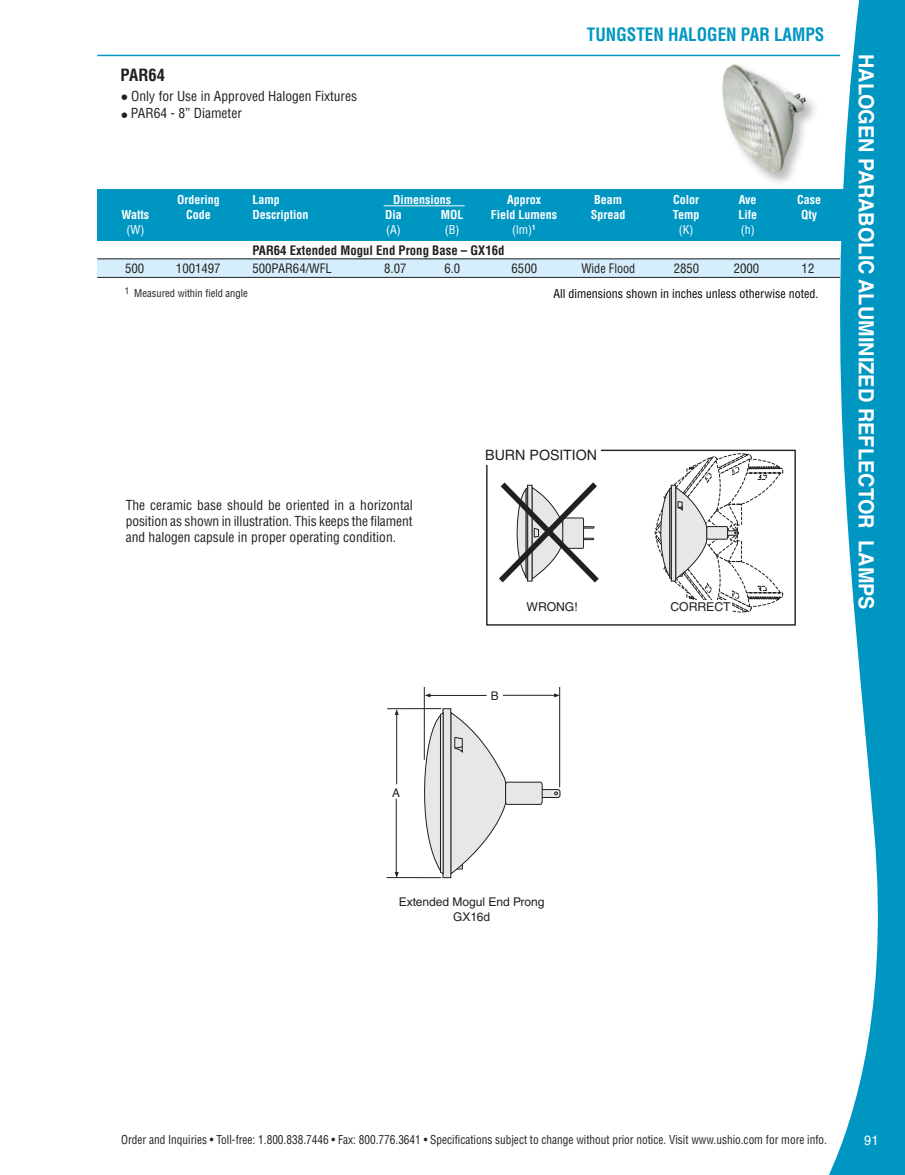
<style>
.page{position:relative;width:905px;height:1175px;background:#fff}
.page>*{position:absolute;margin:0;border:0;box-sizing:border-box;transform-origin:0 0}
.t1{font:700 21px "Helvetica LT Std";color:#fff;scale:.95 1}
.t2{font:700 condensed 18px "Helvetica LT Std";color:#0096c2;scale:.95 1}
.t3{font:700 condensed 16.5px "Helvetica LT Std";color:#231f20}
.t4{font:14.25px "Helvetica LT Std";color:#231f20}
.t5{font:condensed 13.5px/16.2px "Helvetica LT Std";color:#231f20;text-align:justify}
.t6{font:13.5px "Helvetica LT Std";color:#fff;scale:.95 1}
.t7{font:condensed 12.75px "Helvetica LT Std";color:#231f20}
.t8{font:700 condensed 12.75px "Helvetica LT Std";color:#231f20}
.t9{font:condensed 12.75px "Helvetica LT Std";color:#231f20;scale:.96 1}
.t10{font:12.15px "Helvetica LT Std";color:#231f20}
.t11{font:condensed 12px "Helvetica LT Std";color:#231f20;scale:.94 1}
.t12{font:700 condensed 12px "Helvetica LT Std";color:#fff}
.t13{font:condensed 12px "Helvetica LT Std";color:#000}
.t14{font:12px "Helvetica LT Std";color:#231f20}
.t15{font:condensed 12px "Helvetica LT Std";color:#fff}
.t16{font:11.85px "Helvetica";color:#231f20}
.t17{font:condensed 10.5px "Helvetica LT Std";color:#231f20}
.s1{font-size:18px}
</style>
<div class="page">
<svg style="left:818px;top:0;width:86px;height:1174px;fill:#0096c2"></svg>
<div style="left:97px;top:189px;width:750px;height:52px;background:#0096c2"></div>
<hr style="left:97px;top:55px;width:743px;height:1px;background:#0096c2">
<div style="left:720px;top:63px;width:99px;height:124px;background:#231f20;opacity:.3"></div>
<img style="left:722px;top:64px;width:84px;height:109px">
<div style="left:97px;top:259px;width:742px;height:18px;background:#d4effb"></div>
<hr style="left:383px;top:205px;width:81px;height:1px;background:#fff">
<hr style="left:97px;top:258px;width:743px;height:1px;background:#231f20">
<hr style="left:97px;top:277px;width:743px;height:1px;background:#231f20">
<div style="left:443px;top:708px;width:8px;height:169px;background:#e6e7e9"></div>
<div style="left:536px;top:789px;width:24px;height:8px;background:#e6e7e9;border-radius:2px"></div>
<div style="left:535px;top:789px;width:25px;height:9px;border:1px solid #231f20;border-radius:2px"></div>
<svg style="left:554px;top:791px;width:4px;height:4px"></svg>
<svg style="left:450px;top:711px;width:93px;height:164px"></svg>
<svg style="left:423px;top:711px;width:21px;height:163px"></svg>
<hr style="left:387px;top:708px;width:54px;height:1px;background:#231f20">
<hr style="left:386px;top:877px;width:55px;height:1px;background:#231f20">
<hr style="left:396px;top:713px;width:1px;height:71px;background:#231f20">
<svg style="left:395px;top:709px;width:3px;height:6px"></svg>
<svg style="left:395px;top:872px;width:3px;height:5px"></svg>
<hr style="left:424px;top:687px;width:1px;height:72px;background:#231f20">
<hr style="left:559px;top:687px;width:1px;height:100px;background:#231f20">
<hr style="left:429px;top:695px;width:57px;height:1px;background:#231f20">
<svg style="left:425px;top:693px;width:5px;height:4px"></svg>
<svg style="left:554px;top:693px;width:5px;height:4px"></svg>
<hr style="left:396px;top:798px;width:1px;height:76px;background:#231f20">
<hr style="left:503px;top:695px;width:53px;height:1px;background:#231f20">
<svg style="left:486px;top:449px;width:309px;height:176px"></svg>
<svg style="left:654px;top:449px;width:129px;height:177px"></svg>
<svg style="left:493px;top:476px;width:111px;height:112px"></svg>
<p class="t3" style="left:121px;top:64px;width:46px">PAR64</p>
<p class="t5" style="left:122px;top:88px;width:237px"><span class="s1">•</span> Only for Use in Approved Halogen Fixtures</p>
<p class="t5" style="left:122px;top:105px;width:122px"><span class="s1">•</span> PAR64 - 8” Diameter</p>
<p class="t2" style="left:587px;top:23px;width:251px">TUNGSTEN HALOGEN PAR LAMPS</p>
<p class="t12" style="left:177px;top:192px;width:44px">Ordering</p>
<p class="t12" style="left:252px;top:192px;width:29px">Lamp</p>
<p class="t12" style="left:393px;top:192px;width:59px">Dimensions</p>
<p class="t12" style="left:507px;top:192px;width:35px">Approx</p>
<p class="t12" style="left:594px;top:192px;width:30px">Beam</p>
<p class="t12" style="left:673px;top:192px;width:28px">Color</p>
<p class="t12" style="left:738px;top:192px;width:19px">Ave</p>
<p class="t12" style="left:797px;top:192px;width:25px">Case</p>
<p class="t12" style="left:121px;top:207px;width:29px">Watts</p>
<p class="t12" style="left:186px;top:207px;width:26px">Code</p>
<p class="t12" style="left:252px;top:207px;width:57px">Description</p>
<p class="t12" style="left:385px;top:207px;width:18px">Dia</p>
<p class="t12" style="left:440px;top:207px;width:24px">MOL</p>
<p class="t12" style="left:491px;top:207px;width:68px">Field Lumens</p>
<p class="t12" style="left:590px;top:207px;width:36px">Spread</p>
<p class="t12" style="left:673px;top:207px;width:28px">Temp</p>
<p class="t12" style="left:738px;top:207px;width:20px">Life</p>
<p class="t12" style="left:801px;top:207px;width:17px">Qty</p>
<p class="t15" style="left:126px;top:222px;width:19px">(W)</p>
<p class="t15" style="left:386px;top:222px;width:16px">(A)</p>
<p class="t15" style="left:444px;top:222px;width:16px">(B)</p>
<p class="t15" style="left:512px;top:222px;width:25px">(lm)<sup>1</sup></p>
<p class="t15" style="left:678px;top:222px;width:16px">(K)</p>
<p class="t15" style="left:740px;top:222px;width:15px">(h)</p>
<p class="t8" style="left:252px;top:242px;width:254px">PAR64 Extended Mogul End Prong Base – GX16d</p>
<p class="t7" style="left:125px;top:260px;width:21px">500</p>
<p class="t7" style="left:176px;top:260px;width:46px">1001497</p>
<p class="t7" style="left:252px;top:260px;width:81px">500PAR64/WFL</p>
<p class="t7" style="left:384px;top:260px;width:24px">8.07</p>
<p class="t7" style="left:444px;top:260px;width:17px">6.0</p>
<p class="t7" style="left:511px;top:260px;width:27px">6500</p>
<p class="t9" style="left:581px;top:260px;width:58px">Wide Flood</p>
<p class="t7" style="left:673px;top:260px;width:27px">2850</p>
<p class="t7" style="left:733px;top:260px;width:27px">2000</p>
<p class="t7" style="left:801px;top:260px;width:14px">12</p>
<p class="t17" style="left:125px;top:287px;width:124px"><sup>1</sup> Measured within field angle</p>
<p class="t13" style="left:553px;top:286px;width:266px">All dimensions shown in inches unless otherwise noted.</p>
<p class="t5" style="left:126px;top:497px;width:288px">The ceramic base should be oriented in a horizontal position as shown in illustration. This keeps the filament and halogen capsule in proper operating condition.</p>
<p class="t4" style="left:485px;top:447px;width:113px">BURN POSITION</p>
<p class="t10" style="left:526px;top:599px;width:53px">WRONG!</p>
<p class="t10" style="left:670px;top:599px;width:62px">CORRECT</p>
<p class="t16" style="left:491px;top:685px;width:9px">B</p>
<h1 class="t1" style="left:879px;top:54px;width:586px;rotate:90deg">HALOGEN PARABOLIC ALUMINIZED REFLECTOR LAMPS</h1>
<p class="t16" style="left:392px;top:782px;width:9px">A</p>
<p class="t14" style="left:399px;top:895px;width:147px">Extended Mogul End Prong</p>
<p class="t14" style="left:453px;top:909px;width:38px">GX16d</p>
<p class="t11" style="left:121px;top:1132px;width:752px">Order and Inquiries • Toll-free: 1.800.838.7446 • Fax: 800.776.3641 • Specifications subject to change without prior notice. Visit www.ushio.com for more info.</p>
<p class="t6" style="left:864px;top:1132px;width:17px">91</p>
</div>
